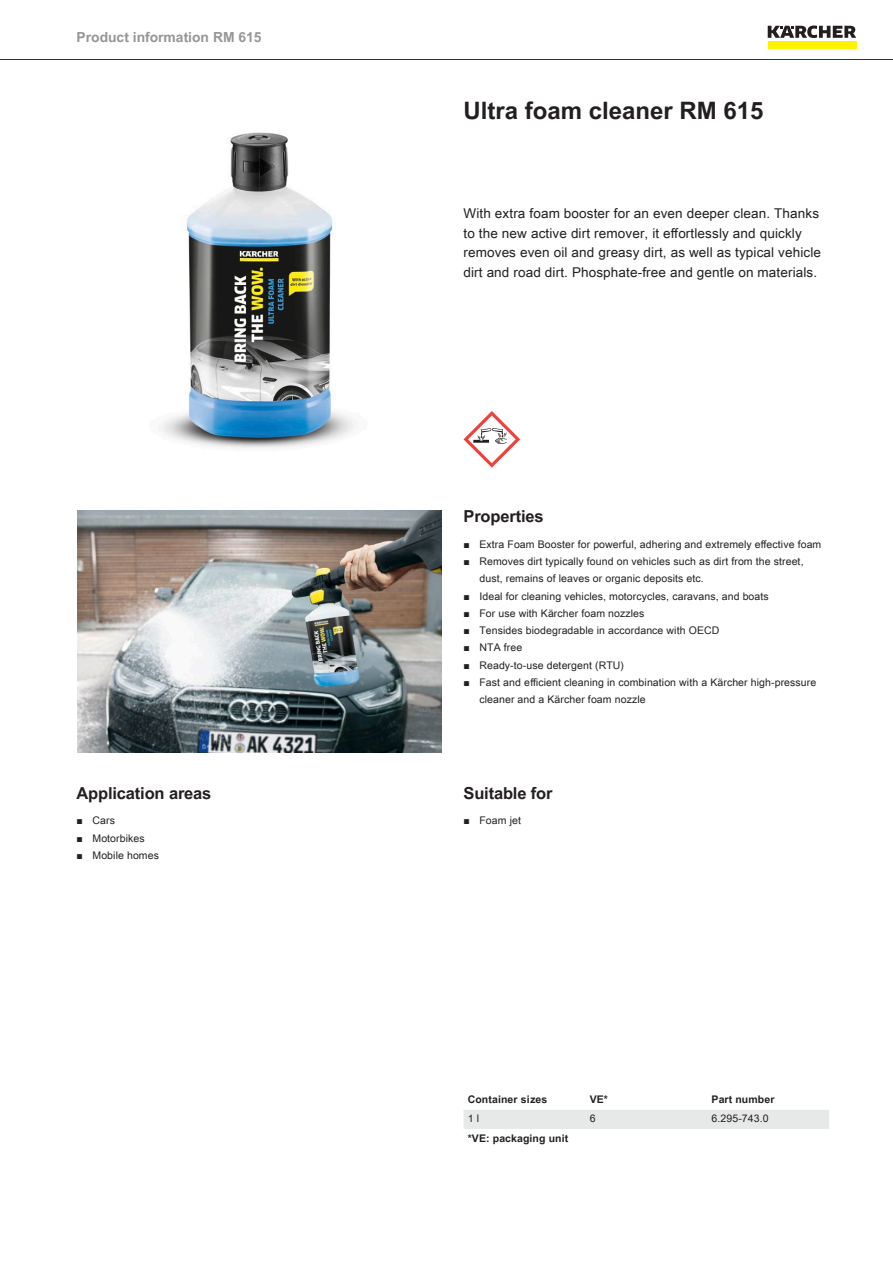
<style>
.page{position:relative;width:893px;height:1263px;background:#fff}
.page>*{position:absolute;margin:0;border:0;box-sizing:border-box;transform-origin:0 0}
.t1{font:700 24px "Arial Unicode MS";color:#231f20}
.t2{font:700 16.5px "Arial Unicode MS";letter-spacing:-.01em;color:#231f20}
.t3{font:700 13.8px "Arial Unicode MS";color:#949698}
.t4{font:13.5px/19.5px "Arial Unicode MS";letter-spacing:.01em;color:#231f20}
.t5{font:10.5px/17.2px "Arial Unicode MS";letter-spacing:.01em;color:#231f20}
.t6{font:700 10.5px "Arial Unicode MS";letter-spacing:.01em;color:#231f20}
.s1{font-family:"Arial"}
</style>
<div class="page">
<hr style="left:0;top:59px;width:893px;height:1px;background:#231f20">
<div style="left:768px;top:42px;width:88px;height:7px;background:#fff200"></div>
<svg style="left:768px;top:26px;width:88px;height:12px"></svg>
<img style="left:159px;top:132px;width:198px;height:316px">
<svg style="left:463px;top:411px;width:57px;height:57px"></svg>
<img style="left:78px;top:510px;width:363px;height:243px">
<div style="left:463px;top:1110px;width:366px;height:19px;background:#e7e8e8"></div>
<h3 class="t3" style="left:77px;top:27px;width:187px">Product information RM 615</h3>
<h2 class="t2" style="left:77px;top:780px;width:136px">Application areas</h2>
<p class="t5" style="left:77px;top:812px;width:40px"><span class="s1">■</span> Cars</p>
<p class="t5" style="left:77px;top:829px;width:70px"><span class="s1">■</span> Motorbikes</p>
<p class="t5" style="left:77px;top:846px;width:84px"><span class="s1">■</span> Mobile homes</p>
<h1 class="t1" style="left:463px;top:93px;width:302px">Ultra foam cleaner RM 615</h1>
<p class="t4" style="left:463px;top:203px;width:359px">With extra foam booster for an even deeper clean. Thanks to the new active dirt remover, it effortlessly and quickly removes even oil and greasy dirt, as well as typical vehicle dirt and road dirt. Phosphate-free and gentle on materials.</p>
<h2 class="t2" style="left:463px;top:504px;width:82px">Properties</h2>
<p class="t5" style="left:463px;top:535px;width:359px"><span class="s1">■</span> Extra Foam Booster for powerful, adhering and extremely effective foam</p>
<p class="t5" style="left:479px;top:553px;width:326px;text-indent:-16px"><span class="s1">■</span> Removes dirt typically found on vehicles such as dirt from the street, dust, remains of leaves or organic deposits etc.</p>
<p class="t5" style="left:463px;top:587px;width:307px"><span class="s1">■</span> Ideal for cleaning vehicles, motorcycles, caravans, and boats</p>
<p class="t5" style="left:463px;top:604px;width:182px"><span class="s1">■</span> For use with Kärcher foam nozzles</p>
<p class="t5" style="left:463px;top:622px;width:257px"><span class="s1">■</span> Tensides biodegradable in accordance with OECD</p>
<p class="t5" style="left:463px;top:639px;width:60px"><span class="s1">■</span> NTA free</p>
<p class="t5" style="left:463px;top:656px;width:162px"><span class="s1">■</span> Ready-to-use detergent (RTU)</p>
<p class="t5" style="left:479px;top:673px;width:338px;text-indent:-16px"><span class="s1">■</span> Fast and efficient cleaning in combination with a Kärcher high-pressure cleaner and a Kärcher foam nozzle</p>
<h2 class="t2" style="left:463px;top:780px;width:90px">Suitable for</h2>
<p class="t5" style="left:463px;top:812px;width:59px"><span class="s1">■</span> Foam jet</p>
<p class="t6" style="left:468px;top:1092px;width:81px">Container sizes</p>
<p class="t6" style="left:590px;top:1092px;width:20px">VE*</p>
<p class="t6" style="left:712px;top:1092px;width:64px">Part number</p>
<p class="t5" style="left:468px;top:1110px;width:13px">1 l</p>
<p class="t5" style="left:590px;top:1110px;width:7px">6</p>
<p class="t5" style="left:712px;top:1110px;width:59px">6.295-743.0</p>
<p class="t6" style="left:468px;top:1130px;width:102px">*VE: packaging unit</p>
</div>
